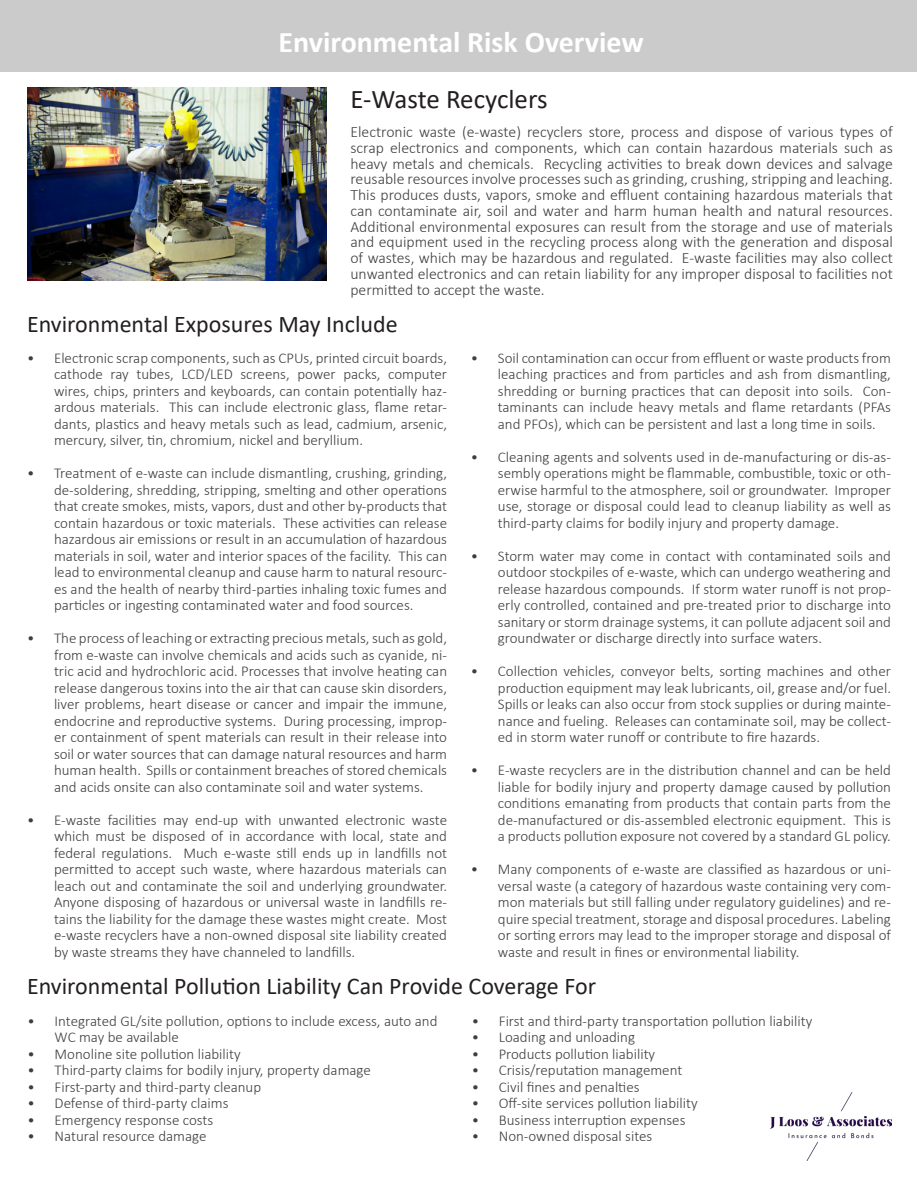
<style>
.page{position:relative;width:918px;height:1188px;background:#fff}
.page>*{position:absolute;margin:0;border:0;box-sizing:border-box;transform-origin:0 0}
.t1{font:700 30px "Calibri";color:#fff}
.t2{font:27px "Calibri";letter-spacing:-.005em;color:#231f20}
.t3{font:24px "Calibri";color:#231f20}
.t4{font:300 15.75px/15.8px "Calibri";color:#3d3f3f;text-align:justify}
.t5{font:300 15px/16.5px "Calibri";color:#3d3f3f;text-align:justify}
</style>
<div class="page">
<div style="left:0;top:0;width:917px;height:72px;background:#cbcbcb"></div>
<img style="left:27px;top:87px;width:300px;height:194px">
<img style="left:770px;top:1093px;width:121px;height:68px">
<h1 class="t1" style="left:279px;top:20px;width:367px">Environmental Risk Overview</h1>
<h2 class="t2" style="left:350px;top:80px;width:199px">E-Waste Recyclers</h2>
<p class="t4" style="left:350px;top:124px;width:544px">Electronic waste (e-waste) recyclers store, process and dispose of various types of scrap electronics and components, which can contain hazardous materials such as heavy metals and chemicals. Recycling activities to break down devices and salvage reusable resources involve processes such as grinding, crushing, stripping and leaching.<br>This produces dusts, vapors, smoke and effluent containing hazardous materials that can contaminate air, soil and water and harm human health and natural resources.<br>Additional environmental exposures can result from the storage and use of materials and equipment used in the recycling process along with the generation and disposal of wastes, which may be hazardous and regulated. E-waste facilities may also collect unwanted electronics and can retain liability for any improper disposal to facilities not permitted to accept the waste.</p>
<h3 class="t3" style="left:27px;top:307px;width:372px">Environmental Exposures May Include</h3>
<p class="t5" style="left:54px;top:349px;width:395px;text-indent:-27px">• Electronic scrap components, such as CPUs, printed circuit boards, cathode ray tubes, LCD/LED screens, power packs, computer wires, chips, printers and keyboards, can contain potentially haz&shy;ardous materials. This can include electronic glass, flame retar&shy;dants, plastics and heavy metals such as lead, cadmium, arsenic, mercury, silver, tin, chromium, nickel and beryllium.</p>
<p class="t5" style="left:54px;top:465px;width:395px;text-indent:-27px">• Treatment of e-waste can include dismantling, crushing, grinding, de-soldering, shredding, stripping, smelting and other operations that create smokes, mists, vapors, dust and other by-products that contain hazardous or toxic materials. These activities can release hazardous air emissions or result in an accumulation of hazardous materials in soil, water and interior spaces of the facility. This can lead to environmental cleanup and cause harm to natural resourc&shy;es and the health of nearby third-parties inhaling toxic fumes and particles or ingesting contaminated water and food sources.</p>
<p class="t5" style="left:54px;top:630px;width:395px;text-indent:-27px">• The process of leaching or extracting precious metals, such as gold, from e-waste can involve chemicals and acids such as cyanide, ni&shy;tric acid and hydrochloric acid. Processes that involve heating can release dangerous toxins into the air that can cause skin disorders, liver problems, heart disease or cancer and impair the immune, endocrine and reproductive systems. During processing, improp&shy;er containment of spent materials can result in their release into soil or water sources that can damage natural resources and harm human health. Spills or containment breaches of stored chemicals and acids onsite can also contaminate soil and water systems.</p>
<p class="t5" style="left:54px;top:811px;width:395px;text-indent:-27px">• E-waste facilities may end-up with unwanted electronic waste which must be disposed of in accordance with local, state and federal regulations. Much e-waste still ends up in landfills not permitted to accept such waste, where hazardous materials can leach out and contaminate the soil and underlying groundwater.<br>Anyone disposing of hazardous or universal waste in landfills re&shy;tains the liability for the damage these wastes might create. Most e-waste recyclers have a non-owned disposal site liability created by waste streams they have channeled to landfills.</p>
<p class="t5" style="left:498px;top:349px;width:395px;text-indent:-27px">• Soil contamination can occur from effluent or waste products from leaching practices and from particles and ash from dismantling, shredding or burning practices that can deposit into soils. Con&shy;taminants can include heavy metals and flame retardants (PFAs and PFOs), which can be persistent and last a long time in soils.</p>
<p class="t5" style="left:498px;top:448px;width:395px;text-indent:-27px">• Cleaning agents and solvents used in de-manufacturing or dis-as&shy;sembly operations might be flammable, combustible, toxic or oth&shy;erwise harmful to the atmosphere, soil or groundwater. Improper use, storage or disposal could lead to cleanup liability as well as third-party claims for bodily injury and property damage.</p>
<p class="t5" style="left:498px;top:547px;width:395px;text-indent:-27px">• Storm water may come in contact with contaminated soils and outdoor stockpiles of e-waste, which can undergo weathering and release hazardous compounds. If storm water runoff is not prop&shy;erly controlled, contained and pre-treated prior to discharge into sanitary or storm drainage systems, it can pollute adjacent soil and groundwater or discharge directly into surface waters.</p>
<p class="t5" style="left:498px;top:663px;width:395px;text-indent:-27px">• Collection vehicles, conveyor belts, sorting machines and other production equipment may leak lubricants, oil, grease and/or fuel.<br>Spills or leaks can also occur from stock supplies or during mainte&shy;nance and fueling. Releases can contaminate soil, may be collect&shy;ed in storm water runoff or contribute to fire hazards.</p>
<p class="t5" style="left:498px;top:762px;width:395px;text-indent:-27px">• E-waste recyclers are in the distribution channel and can be held liable for bodily injury and property damage caused by pollution conditions emanating from products that contain parts from the de-manufactured or dis-assembled electronic equipment. This is a products pollution exposure not covered by a standard GL policy.</p>
<p class="t5" style="left:498px;top:861px;width:395px;text-indent:-27px">• Many components of e-waste are classified as hazardous or uni&shy;versal waste (a category of hazardous waste containing very com&shy;mon materials but still falling under regulatory guidelines) and re&shy;quire special treatment, storage and disposal procedures. Labeling or sorting errors may lead to the improper storage and disposal of waste and result in fines or environmental liability.</p>
<h3 class="t3" style="left:27px;top:969px;width:571px">Environmental Pollution Liability Can Provide Coverage For</h3>
<p class="t5" style="left:55px;top:1013px;width:384px;text-indent:-27px">• Integrated GL/site pollution, options to include excess, auto and<br>WC may be available</p>
<p class="t5" style="left:28px;top:1046px;width:215px">• Monoline site pollution liability</p>
<p class="t5" style="left:28px;top:1062px;width:345px">• Third-party claims for bodily injury, property damage</p>
<p class="t5" style="left:28px;top:1079px;width:235px">• First-party and third-party cleanup</p>
<p class="t5" style="left:28px;top:1095px;width:203px">• Defense of third-party claims</p>
<p class="t5" style="left:28px;top:1112px;width:187px">• Emergency response costs</p>
<p class="t5" style="left:28px;top:1128px;width:180px">• Natural resource damage</p>
<p class="t5" style="left:472px;top:1013px;width:342px">• First and third-party transportation pollution liability</p>
<p class="t5" style="left:472px;top:1029px;width:165px">• Loading and unloading</p>
<p class="t5" style="left:472px;top:1046px;width:185px">• Products pollution liability</p>
<p class="t5" style="left:472px;top:1062px;width:212px">• Crisis/reputation management</p>
<p class="t5" style="left:472px;top:1079px;width:169px">• Civil fines and penalties</p>
<p class="t5" style="left:472px;top:1095px;width:227px">• Off-site services pollution liability</p>
<p class="t5" style="left:472px;top:1112px;width:215px">• Business interruption expenses</p>
<p class="t5" style="left:472px;top:1128px;width:182px">• Non-owned disposal sites</p>
</div>
